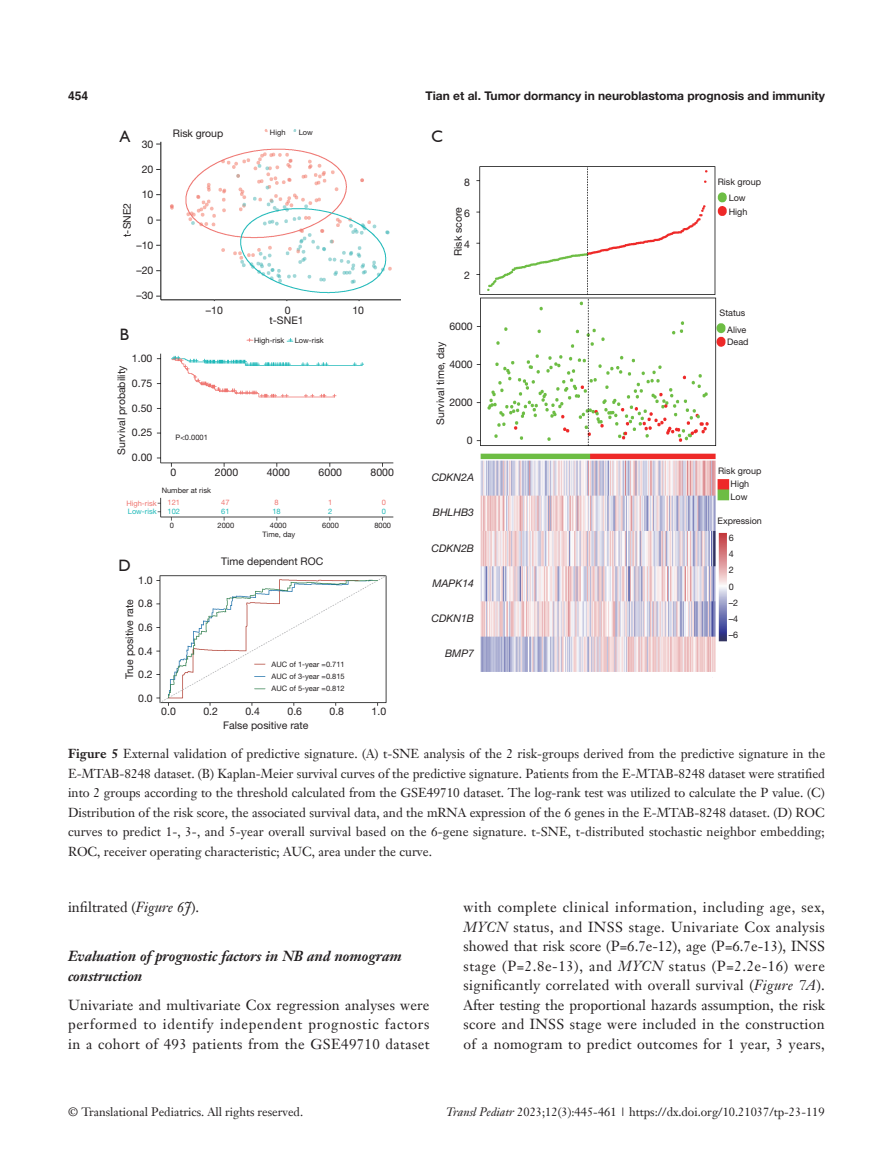
<style>
.page{position:relative;width:893px;height:1170px;background:#fff}
.page>*{position:absolute;margin:0;border:0;box-sizing:border-box;transform-origin:0 0}
.t1{font:16.5px "Humanist 521 BT";color:#231f20}
.t2{font:14.25px/19.5px "Janson Text LT";letter-spacing:.025em;color:#231f20;text-align:justify}
.t3{font:italic 700 14.25px/19.5px "Janson Text LT";color:#231f20}
.t4{font:14.25px "Janson Text LT";color:#231f20}
.t5{font:12.75px/19.5px "Janson Text LT";color:#231f20;text-align:justify}
.t6{font:12px "Janson Text LT";color:#231f20}
.t7{font:700 12px "Helvetica Neue LT Pro";color:#231f20}
.t8{font:700 12px "Helvetica";color:#231f20}
.t9{font:10.5px "Helvetica Neue LT Pro";color:#231f20}
.t10{font:italic 10.5px "Helvetica Neue LT Pro";color:#231f20}
.t11{font:9px/16.2px "Helvetica Neue LT Pro";color:#231f20}
.t12{font:7.5px/12.1px "Helvetica Neue LT Pro";color:#231f20;text-align:justify}
.t13{font:7.5px "Helvetica Neue LT Pro";color:#ef7570}
.t14{font:7.5px "Helvetica Neue LT Pro";color:#1fb9b9}
.s1{font-weight:700}
.s2{font-style:italic}
</style>
<div class="page">
<img style="left:156px;top:129px;width:574px;height:577px">
<div style="left:429px;top:128px;width:17px;height:17px;background:#fff"></div>
<p class="t8" style="left:68px;top:88px;width:22px">454</p>
<p class="t7" style="left:425px;top:88px;width:401px">Tian et al. Tumor dormancy in neuroblastoma prognosis and immunity</p>
<p class="t1" style="left:120px;top:126px;width:12px">A</p>
<p class="t9" style="left:142px;top:138px;width:13px">30</p>
<p class="t9" style="left:142px;top:163px;width:13px">20</p>
<p class="t9" style="left:142px;top:188px;width:13px">10</p>
<p class="t9" style="left:148px;top:213px;width:7px">0</p>
<p class="t9" style="left:136px;top:238px;width:18px">–10</p>
<p class="t9" style="left:136px;top:264px;width:18px">–20</p>
<p class="t9" style="left:136px;top:289px;width:18px">–30</p>
<p class="t9" style="left:121px;top:237px;width:36px;rotate:-90deg">t-SNE2</p>
<p class="t1" style="left:120px;top:324px;width:11px">B</p>
<p class="t9" style="left:132px;top:352px;width:22px">1.00</p>
<p class="t9" style="left:132px;top:376px;width:22px">0.75</p>
<p class="t9" style="left:132px;top:401px;width:22px">0.50</p>
<p class="t9" style="left:132px;top:426px;width:22px">0.25</p>
<p class="t9" style="left:132px;top:450px;width:22px">0.00</p>
<p class="t9" style="left:115px;top:455px;width:91px;rotate:-90deg">Survival probability</p>
<p class="t9" style="left:173px;top:126px;width:52px">Risk group</p>
<p class="t12" style="left:270px;top:126px;width:17px">High</p>
<p class="t12" style="left:299px;top:126px;width:16px">Low</p>
<p class="t9" style="left:206px;top:303px;width:18px">–10</p>
<p class="t9" style="left:285px;top:303px;width:7px">0</p>
<p class="t9" style="left:352px;top:303px;width:13px">10</p>
<p class="t9" style="left:270px;top:313px;width:36px">t-SNE1</p>
<p class="t12" style="left:254px;top:334px;width:32px">High-risk</p>
<p class="t12" style="left:295px;top:334px;width:30px">Low-risk</p>
<p class="t12" style="left:176px;top:431px;width:34px">P&lt;0.0001</p>
<p class="t9" style="left:170px;top:465px;width:7px">0</p>
<p class="t9" style="left:215px;top:465px;width:25px">2000</p>
<p class="t9" style="left:267px;top:465px;width:25px">4000</p>
<p class="t9" style="left:319px;top:465px;width:25px">6000</p>
<p class="t9" style="left:371px;top:465px;width:25px">8000</p>
<p class="t12" style="left:162px;top:484px;width:51px">Number at risk</p>
<p class="t13" style="left:126px;top:498px;width:32px">High-risk</p>
<p class="t14" style="left:128px;top:506px;width:30px">Low-risk</p>
<p class="t1" style="left:119px;top:555px;width:14px">D</p>
<p class="t9" style="left:138px;top:573px;width:16px">1.0</p>
<p class="t9" style="left:138px;top:597px;width:16px">0.8</p>
<p class="t9" style="left:138px;top:620px;width:16px">0.6</p>
<p class="t9" style="left:138px;top:644px;width:16px">0.4</p>
<p class="t9" style="left:138px;top:668px;width:16px">0.2</p>
<p class="t9" style="left:138px;top:691px;width:16px">0.0</p>
<p class="t9" style="left:123px;top:679px;width:82px;rotate:-90deg">True positive rate</p>
<p class="t13" style="left:168px;top:497px;width:14px">121</p>
<p class="t13" style="left:221px;top:497px;width:10px">47</p>
<p class="t13" style="left:274px;top:497px;width:6px">8</p>
<p class="t13" style="left:328px;top:497px;width:6px">1</p>
<p class="t13" style="left:382px;top:497px;width:6px">0</p>
<p class="t14" style="left:168px;top:506px;width:14px">102</p>
<p class="t14" style="left:221px;top:506px;width:10px">61</p>
<p class="t14" style="left:272px;top:506px;width:10px">18</p>
<p class="t14" style="left:328px;top:506px;width:6px">2</p>
<p class="t14" style="left:382px;top:506px;width:6px">0</p>
<p class="t12" style="left:262px;top:528px;width:34px">Time, day</p>
<p class="t12" style="left:170px;top:519px;width:6px">0</p>
<p class="t12" style="left:218px;top:519px;width:18px">2000</p>
<p class="t12" style="left:270px;top:519px;width:18px">4000</p>
<p class="t12" style="left:322px;top:519px;width:18px">6000</p>
<p class="t12" style="left:374px;top:519px;width:18px">8000</p>
<p class="t9" style="left:221px;top:555px;width:104px">Time dependent ROC</p>
<p class="t12" style="left:272px;top:657px;width:75px">AUC of 1-year =0.711<br>AUC of 3-year =0.815<br>AUC of 5-year =0.812</p>
<p class="t9" style="left:161px;top:704px;width:16px">0.0</p>
<p class="t9" style="left:203px;top:704px;width:16px">0.2</p>
<p class="t9" style="left:245px;top:704px;width:16px">0.4</p>
<p class="t9" style="left:287px;top:704px;width:16px">0.6</p>
<p class="t9" style="left:330px;top:704px;width:16px">0.8</p>
<p class="t9" style="left:372px;top:704px;width:16px">1.0</p>
<p class="t9" style="left:223px;top:719px;width:87px">False positive rate</p>
<p class="t1" style="left:432px;top:126px;width:13px">C</p>
<p class="t9" style="left:464px;top:175px;width:7px">8</p>
<p class="t9" style="left:464px;top:206px;width:7px">6</p>
<p class="t9" style="left:464px;top:237px;width:7px">4</p>
<p class="t9" style="left:464px;top:269px;width:7px">2</p>
<p class="t9" style="left:452px;top:256px;width:51px;rotate:-90deg">Risk score</p>
<p class="t9" style="left:449px;top:320px;width:25px">6000</p>
<p class="t9" style="left:449px;top:358px;width:25px">4000</p>
<p class="t9" style="left:449px;top:396px;width:25px">2000</p>
<p class="t9" style="left:467px;top:434px;width:7px">0</p>
<p class="t10" style="left:432px;top:471px;width:44px">CDKN2A</p>
<p class="t10" style="left:433px;top:506px;width:43px">BHLHB3</p>
<p class="t10" style="left:431px;top:541px;width:44px">CDKN2B</p>
<p class="t10" style="left:432px;top:576px;width:43px">MAPK14</p>
<p class="t10" style="left:431px;top:611px;width:44px">CDKN1B</p>
<p class="t10" style="left:445px;top:646px;width:30px">BMP7</p>
<p class="t9" style="left:434px;top:424px;width:85px;rotate:-90deg">Survival time, day</p>
<p class="t11" style="left:718px;top:173px;width:45px">Risk group</p>
<p class="t11" style="left:729px;top:189px;width:18px">Low</p>
<p class="t11" style="left:729px;top:203px;width:20px">High</p>
<p class="t11" style="left:720px;top:304px;width:27px">Status</p>
<p class="t11" style="left:727px;top:321px;width:21px">Alive</p>
<p class="t11" style="left:727px;top:334px;width:23px">Dead</p>
<p class="t11" style="left:718px;top:462px;width:45px">Risk group</p>
<p class="t11" style="left:730px;top:475px;width:20px">High</p>
<p class="t11" style="left:730px;top:488px;width:18px">Low</p>
<p class="t11" style="left:717px;top:512px;width:46px">Expression</p>
<p class="t11" style="left:729px;top:529px;width:11px">6<br>4<br>2<br>0 –2 –4 –6</p>
<p class="t5" style="left:68px;top:743px;width:759px"><span class="s1">Figure 5</span> External validation of predictive signature. (A) t-SNE analysis of the 2 risk-groups derived from the predictive signature in the E-MTAB-8248 dataset. (B) Kaplan-Meier survival curves of the predictive signature. Patients from the E-MTAB-8248 dataset were stratified into 2 groups according to the threshold calculated from the GSE49710 dataset. The log-rank test was utilized to calculate the P value. (C)<br>Distribution of the risk score, the associated survival data, and the mRNA expression of the 6 genes in the E-MTAB-8248 dataset. (D) ROC curves to predict 1-, 3-, and 5-year overall survival based on the 6-gene signature. t-SNE, t-distributed stochastic neighbor embedding; ROC, receiver operating characteristic; AUC, area under the curve.</p>
<p class="t4" style="left:68px;top:898px;width:133px">infiltrated (<span class="s2">Figure 6J</span>).</p>
<p class="t3" style="left:68px;top:946px;width:335px">Evaluation of prognostic factors in NB and nomogram construction</p>
<p class="t2" style="left:68px;top:994px;width:363px">Univariate and multivariate Cox regression analyses were performed to identify independent prognostic factors in a cohort of 493 patients from the GSE49710 dataset</p>
<p class="t2" style="left:463px;top:897px;width:363px">with complete clinical information, including age, sex, <span class="s2">MYCN</span> status, and INSS stage. Univariate Cox analysis showed that risk score (P=6.7e-12), age (P=6.7e-13), INSS stage (P=2.8e-13), and <span class="s2">MYCN</span> status (P=2.2e-16) were significantly correlated with overall survival (<span class="s2">Figure 7A</span>).<br>After testing the proportional hazards assumption, the risk score and INSS stage were included in the construction of a nomogram to predict outcomes for 1 year, 3 years,</p>
<p class="t6" style="left:68px;top:1104px;width:236px">© Translational Pediatrics. All rights reserved.</p>
<p class="t6" style="left:446px;top:1104px;width:380px"><span class="s2">Transl Pediatr</span> 2023;12(3):445-461 | https://dx.doi.org/10.21037/tp-23-119</p>
</div>
